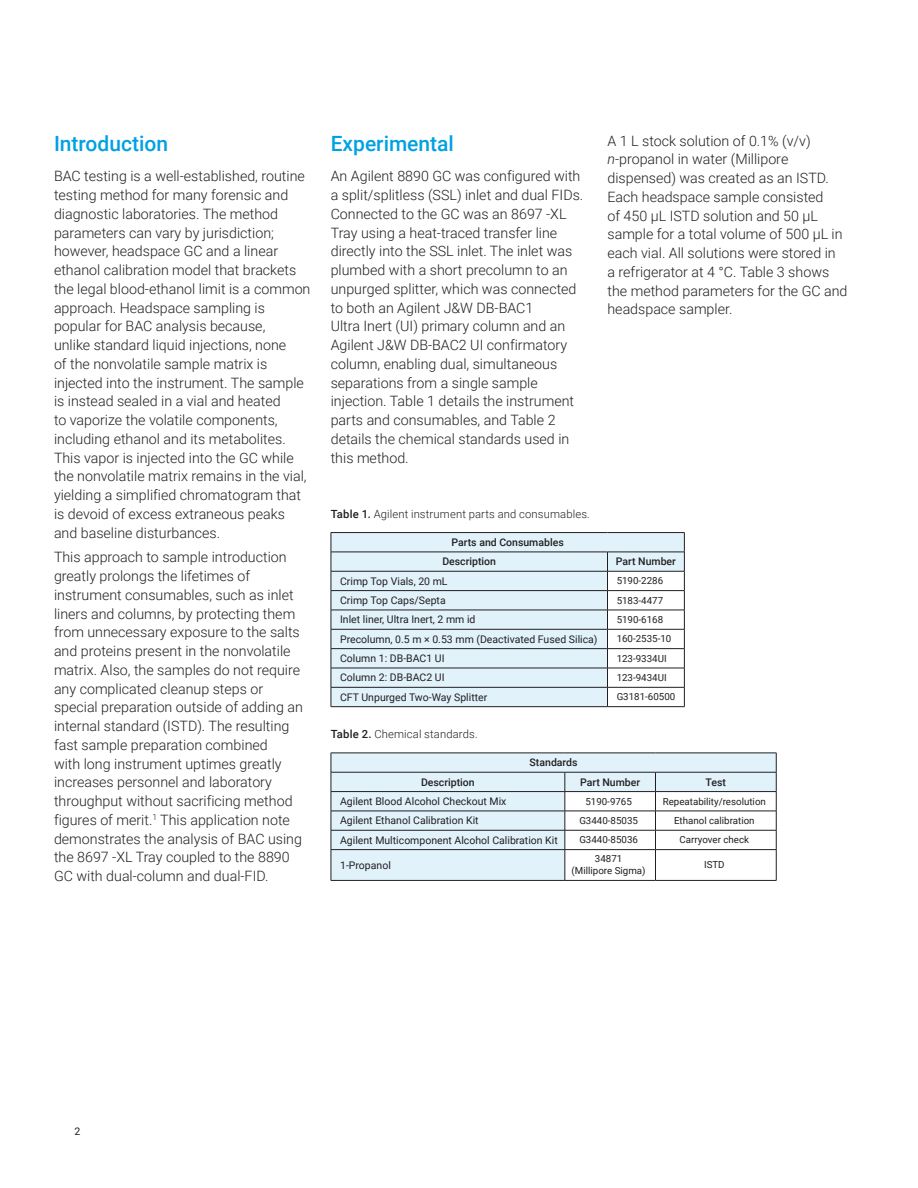
<style>
.page{position:relative;width:918px;height:1188px;background:#fff}
.page>*{position:absolute;margin:0;border:0;box-sizing:border-box;transform-origin:0 0}
.Header_1{font:500 21px "Roboto";color:#00a1e3}
.Text{font:300 14.25px/18.8px "Roboto";color:#231f20}
.t1{font:300 11.25px "Roboto";letter-spacing:.01em;color:#231f20}
.Table_text{font:10.5px "Roboto";color:#231f20}
.Table_header{font:500 10.5px "Roboto";color:#231f20}
.Table_text_small_cen{font:9.75px/12px "Roboto";color:#231f20;text-align:center}
.Table_text_small_FL{font:9.75px "Roboto";color:#231f20}
.s1{font-style:italic}
.s2{font-weight:500}
</style>
<div class="page">
<svg style="left:332px;top:533px;width:352px;height:173px;fill:#e1f2fb"></svg>
<hr style="left:331px;top:552px;width:277px;height:1px;background:#231f20">
<hr style="left:608px;top:552px;width:77px;height:1px;background:#231f20">
<hr style="left:331px;top:590px;width:277px;height:1px;background:#231f20">
<hr style="left:608px;top:590px;width:77px;height:1px;background:#231f20">
<hr style="left:331px;top:610px;width:277px;height:1px;background:#231f20">
<hr style="left:608px;top:610px;width:77px;height:1px;background:#231f20">
<hr style="left:331px;top:629px;width:277px;height:1px;background:#231f20">
<hr style="left:608px;top:629px;width:77px;height:1px;background:#231f20">
<hr style="left:331px;top:648px;width:277px;height:1px;background:#231f20">
<hr style="left:608px;top:648px;width:77px;height:1px;background:#231f20">
<hr style="left:331px;top:668px;width:277px;height:1px;background:#231f20">
<hr style="left:608px;top:668px;width:77px;height:1px;background:#231f20">
<hr style="left:331px;top:687px;width:277px;height:1px;background:#231f20">
<hr style="left:608px;top:687px;width:77px;height:1px;background:#231f20">
<hr style="left:331px;top:706px;width:277px;height:1px;background:#231f20">
<svg style="left:607px;top:552px;width:1px;height:154px"></svg>
<hr style="left:608px;top:706px;width:77px;height:1px;background:#231f20">
<hr style="left:331px;top:532px;width:277px;height:1px;background:#231f20">
<hr style="left:608px;top:532px;width:77px;height:1px;background:#231f20">
<svg style="left:331px;top:533px;width:1px;height:173px"></svg>
<svg style="left:684px;top:533px;width:1px;height:173px"></svg>
<hr style="left:331px;top:571px;width:277px;height:1px;background:#231f20">
<hr style="left:608px;top:571px;width:77px;height:1px;background:#231f20">
<svg style="left:332px;top:754px;width:444px;height:126px;fill:#e1f2fb"></svg>
<hr style="left:331px;top:811px;width:234px;height:1px;background:#231f20">
<hr style="left:565px;top:811px;width:90px;height:1px;background:#231f20">
<hr style="left:655px;top:811px;width:121px;height:1px;background:#231f20">
<hr style="left:331px;top:830px;width:234px;height:1px;background:#231f20">
<hr style="left:565px;top:830px;width:90px;height:1px;background:#231f20">
<hr style="left:655px;top:830px;width:121px;height:1px;background:#231f20">
<svg style="left:655px;top:773px;width:1px;height:76px"></svg>
<hr style="left:331px;top:849px;width:234px;height:1px;background:#231f20">
<hr style="left:331px;top:850px;width:1px;height:30px;background:#231f20">
<hr style="left:565px;top:849px;width:90px;height:1px;background:#231f20">
<hr style="left:655px;top:849px;width:121px;height:1px;background:#231f20">
<hr style="left:655px;top:850px;width:1px;height:30px;background:#231f20">
<hr style="left:331px;top:880px;width:234px;height:1px;background:#231f20">
<hr style="left:331px;top:772px;width:234px;height:1px;background:#231f20">
<hr style="left:565px;top:772px;width:90px;height:1px;background:#231f20">
<hr style="left:655px;top:772px;width:121px;height:1px;background:#231f20">
<hr style="left:331px;top:791px;width:234px;height:1px;background:#231f20">
<hr style="left:565px;top:791px;width:90px;height:1px;background:#231f20">
<hr style="left:655px;top:791px;width:121px;height:1px;background:#231f20">
<svg style="left:565px;top:772px;width:1px;height:77px"></svg>
<hr style="left:565px;top:850px;width:1px;height:30px;background:#231f20">
<hr style="left:776px;top:850px;width:1px;height:30px;background:#231f20">
<hr style="left:565px;top:880px;width:90px;height:1px;background:#231f20">
<hr style="left:655px;top:880px;width:121px;height:1px;background:#231f20">
<hr style="left:331px;top:753px;width:234px;height:1px;background:#231f20">
<svg style="left:331px;top:753px;width:1px;height:96px"></svg>
<hr style="left:565px;top:753px;width:90px;height:1px;background:#231f20">
<hr style="left:655px;top:753px;width:121px;height:1px;background:#231f20">
<svg style="left:776px;top:753px;width:1px;height:96px"></svg>
<p class="Header_1" style="left:54px;top:129px;width:116px">Introduction</p>
<p class="Text" style="left:54px;top:166px;width:258px">BAC testing is a well-established, routine testing method for many forensic and diagnostic laboratories. The method parameters can vary by jurisdiction; however, headspace GC and a linear ethanol calibration model that brackets the legal blood-ethanol limit is a common approach. Headspace sampling is popular for BAC analysis because,<br>unlike standard liquid injections, none<br>of the nonvolatile sample matrix is injected into the instrument. The sample is instead sealed in a vial and heated<br>to vaporize the volatile components, including ethanol and its metabolites.<br>This vapor is injected into the GC while the nonvolatile matrix remains in the vial, yielding a simplified chromatogram that is devoid of excess extraneous peaks and baseline disturbances.</p>
<p class="Text" style="left:54px;top:547px;width:250px">This approach to sample introduction greatly prolongs the lifetimes of instrument consumables, such as inlet liners and columns, by protecting them from unnecessary exposure to the salts and proteins present in the nonvolatile matrix. Also, the samples do not require any complicated cleanup steps or special preparation outside of adding an internal standard (ISTD). The resulting fast sample preparation combined<br>with long instrument uptimes greatly increases personnel and laboratory throughput without sacrificing method figures of merit.<sup>1</sup> This application note demonstrates the analysis of BAC using the 8697 -XL Tray coupled to the 8890<br>GC with dual-column and dual-FID.</p>
<p class="Header_1" style="left:331px;top:129px;width:125px">Experimental</p>
<p class="Text" style="left:331px;top:166px;width:254px">An Agilent 8890 GC was configured with a split/splitless (SSL) inlet and dual FIDs.<br>Connected to the GC was an 8697 -XL Tray using a heat-traced transfer line directly into the SSL inlet. The inlet was plumbed with a short precolumn to an unpurged splitter, which was connected to both an Agilent J&amp;W DB-BAC1<br>Ultra Inert (UI) primary column and an Agilent J&amp;W DB‑BAC2 UI confirmatory column, enabling dual, simultaneous separations from a single sample injection. Table 1 details the instrument parts and consumables, and Table 2 details the chemical standards used in this method.</p>
<p class="Text" style="left:608px;top:131px;width:242px">A 1 L stock solution of 0.1% (v/v) <span class="s1">n</span>-propanol in water (Millipore dispensed) was created as an ISTD.<br>Each headspace sample consisted<br>of 450 µL ISTD solution and 50 µL sample for a total volume of 500 µL in each vial. All solutions were stored in<br>a refrigerator at 4 °C. Table 3 shows the method parameters for the GC and headspace sampler.</p>
<p class="t1" style="left:331px;top:506px;width:261px"><span class="s2">Table 1.</span> Agilent instrument parts and consumables.</p>
<p class="Table_header" style="left:452px;top:535px;width:114px">Parts and Consumables</p>
<p class="Table_header" style="left:442px;top:554px;width:55px">Description</p>
<p class="Table_header" style="left:616px;top:554px;width:62px">Part Number</p>
<p class="Table_text" style="left:340px;top:574px;width:109px">Crimp Top Vials, 20 mL</p>
<p class="Table_text_small_FL" style="left:617px;top:574px;width:48px">5190-2286</p>
<p class="Table_text" style="left:340px;top:593px;width:107px">Crimp Top Caps/Septa</p>
<p class="Table_text_small_FL" style="left:617px;top:593px;width:48px">5183-4477</p>
<p class="Table_text" style="left:340px;top:612px;width:137px">Inlet liner, Ultra Inert, 2 mm id</p>
<p class="Table_text_small_FL" style="left:617px;top:613px;width:48px">5190-6168</p>
<p class="Table_text" style="left:340px;top:632px;width:259px">Precolumn, 0.5 m × 0.53 mm (Deactivated Fused Silica)</p>
<p class="Table_text_small_FL" style="left:617px;top:632px;width:56px">160-2535-10</p>
<p class="Table_text" style="left:340px;top:651px;width:106px">Column 1: DB-BAC1 UI</p>
<p class="Table_text_small_FL" style="left:617px;top:651px;width:52px">123-9334UI</p>
<p class="Table_text" style="left:340px;top:670px;width:106px">Column 2: DB-BAC2 UI</p>
<p class="Table_text_small_FL" style="left:617px;top:671px;width:52px">123-9434UI</p>
<p class="Table_text" style="left:340px;top:690px;width:149px">CFT Unpurged Two-Way Splitter</p>
<p class="Table_text_small_FL" style="left:617px;top:690px;width:60px">G3181-60500</p>
<p class="t1" style="left:331px;top:726px;width:149px"><span class="s2">Table 2.</span> Chemical standards.</p>
<p class="Table_header" style="left:530px;top:755px;width:49px">Standards</p>
<p class="Table_header" style="left:421px;top:775px;width:55px">Description</p>
<p class="Table_header" style="left:580px;top:775px;width:62px">Part Number</p>
<p class="Table_header" style="left:706px;top:775px;width:22px">Test</p>
<p class="Table_text" style="left:340px;top:794px;width:168px">Agilent Blood Alcohol Checkout Mix</p>
<p class="Table_text_small_cen" style="left:585px;top:795px;width:48px">5190-9765</p>
<p class="Table_text_small_cen" style="left:663px;top:795px;width:105px">Repeatability/resolution</p>
<p class="Table_text" style="left:340px;top:813px;width:140px">Agilent Ethanol Calibration Kit</p>
<p class="Table_text_small_cen" style="left:579px;top:814px;width:60px">G3440-85035</p>
<p class="Table_text_small_cen" style="left:674px;top:814px;width:82px">Ethanol calibration</p>
<p class="Table_text" style="left:340px;top:833px;width:219px">Agilent Multicomponent Alcohol Calibration Kit</p>
<p class="Table_text_small_cen" style="left:579px;top:834px;width:60px">G3440-85036</p>
<p class="Table_text_small_cen" style="left:680px;top:834px;width:71px">Carryover check</p>
<p class="Table_text" style="left:340px;top:858px;width:52px">1-Propanol</p>
<p class="Table_text_small_cen" style="left:572px;top:853px;width:75px">34871<br>(Millipore Sigma)</p>
<p class="Table_text_small_cen" style="left:704px;top:859px;width:22px">ISTD</p>
<p class="Table_text" style="left:75px;top:1124px;width:7px">2</p>
</div>
